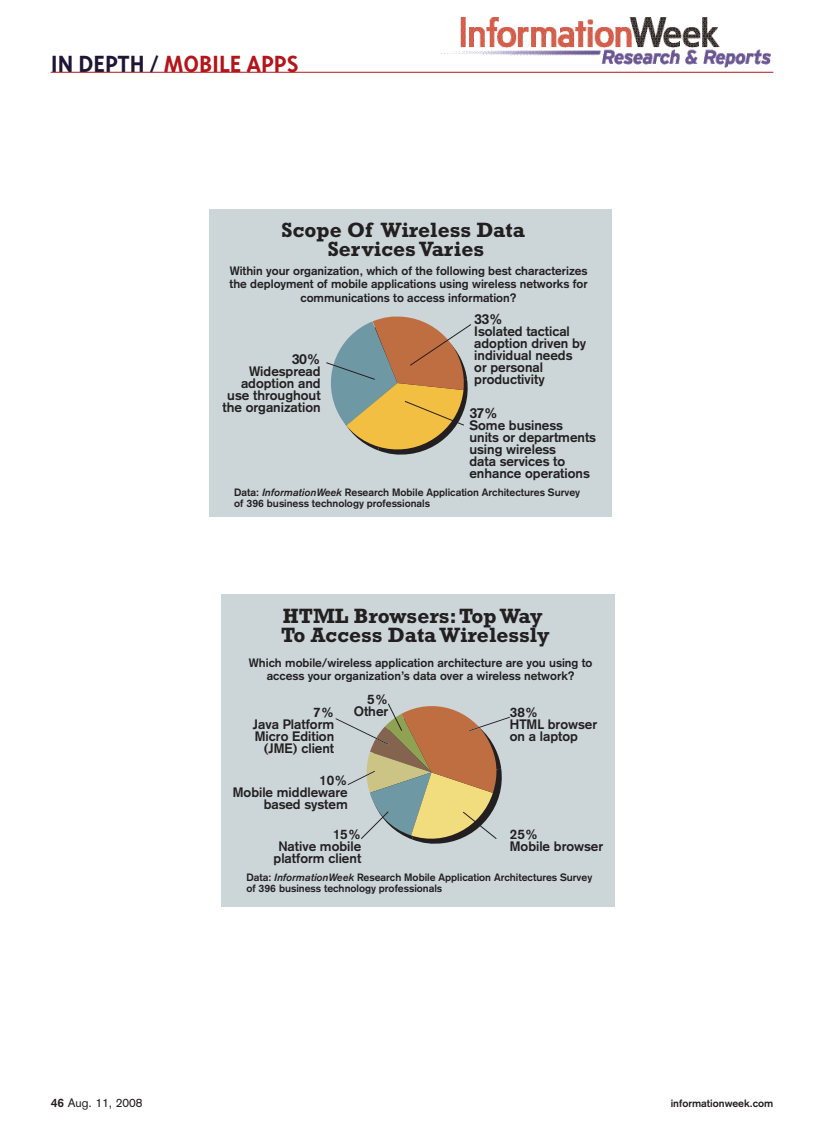
<style>
.page{position:relative;width:824px;height:1134px;background:#fff}
.page>*{position:absolute;margin:0;border:0;box-sizing:border-box;transform-origin:0 0}
.t1{font:700 27px "Triplex Sans";color:#b3151a}
.t2{font:700 21px/19.5px "Rockwell";color:#231f20}
.t3{font:18px "Myriad";color:#231f20}
.t4{font:700 14.25px "Akzidenz Grotesk";color:#231f20}
.t5{font:700 13.5px/12px "Akzidenz Grotesk";color:#231f20;text-align:right}
.t6{font:700 12px/13.5px "Akzidenz Grotesk";color:#231f20;text-align:center}
.t7{font:12px "Akzidenz Grotesk";color:#231f20}
.t8{font:700 10.5px/10.5px "Akzidenz Grotesk";color:#231f20}
.s1{color:#1f1536}
.s2{font-family:"Akzidenz Grotesk BE";font-weight:500;font-style:italic}
.s3{font-weight:700}
</style>
<div class="page">
<hr style="left:51px;top:72px;width:722px;height:1px;background:#b3151a">
<div style="left:221px;top:594px;width:393px;height:313px;background:#ccd6d9"></div>
<svg style="left:335px;top:703px;width:175px;height:141px"></svg>
<div style="left:210px;top:209px;width:402px;height:308px;background:#ccd6d9"></div>
<svg style="left:326px;top:316px;width:146px;height:139px"></svg>
<img style="left:441px;top:18px;width:329px;height:49px">
<h1 class="t1" style="left:51px;top:47px;width:249px"><span class="s1">IN DEPTH /</span> MOBILE APPS</h1>
<h2 class="t2" style="left:281px;top:222px;width:245px;text-align:center">Scope Of Wireless Data<br>Services Varies</h2>
<p class="t6" style="left:229px;top:265px;width:359px">Within your organization, which of the following best characterizes the deployment of mobile applications using wireless networks for communications to access information?</p>
<p class="t4" style="left:292px;top:354px;width:30px">30%</p>
<p class="t5" style="left:222px;top:366px;width:100px">Widespread adoption and use throughout the organization</p>
<p class="t4" style="left:474px;top:314px;width:30px">33%</p>
<p class="t5" style="left:474px;top:327px;width:113px;text-align:left">Isolated tactical adoption driven by individual needs or personal productivity</p>
<p class="t4" style="left:469px;top:407px;width:30px">37%</p>
<p class="t5" style="left:469px;top:420px;width:128px;text-align:left">Some business<br>units or departments using wireless<br>data services to enhance operations</p>
<p class="t8" style="left:234px;top:488px;width:347px">Data: <span class="s2">InformationWeek</span> Research Mobile Application Architectures Survey of 396 business technology professionals</p>
<h2 class="t2" style="left:281px;top:608px;width:270px">HTML Browsers: Top Way<br>To Access Data Wirelessly</h2>
<h3 class="t3" style="left:353px;top:614px;width:118px">198ID2_Chart 1</h3>
<p class="t6" style="left:249px;top:657px;width:345px">Which mobile/wireless application architecture are you using to access your organization’s data over a wireless network?</p>
<p class="t5" style="left:367px;top:694px;width:23px">5%</p>
<p class="t5" style="left:313px;top:708px;width:23px">7%</p>
<p class="t5" style="left:354px;top:706px;width:36px">Other</p>
<p class="t5" style="left:253px;top:720px;width:83px">Java Platform<br>Micro Edition (JME) client</p>
<p class="t5" style="left:233px;top:775px;width:116px">10%<br>Mobile middleware based system</p>
<p class="t5" style="left:273px;top:829px;width:89px">15%<br>Native mobile platform client</p>
<p class="t5" style="left:510px;top:708px;width:89px;text-align:left">38%<br>HTML browser on a laptop</p>
<p class="t5" style="left:510px;top:829px;width:95px;text-align:left">25%<br>Mobile browser</p>
<p class="t8" style="left:246px;top:873px;width:347px">Data: <span class="s2">InformationWeek</span> Research Mobile Application Architectures Survey of 396 business technology professionals</p>
<p class="t7" style="left:51px;top:1098px;width:93px"><span class="s3">46</span> Aug. 11, 2008</p>
<p class="t8" style="left:670px;top:1098px;width:104px">informationweek.com</p>
</div>
